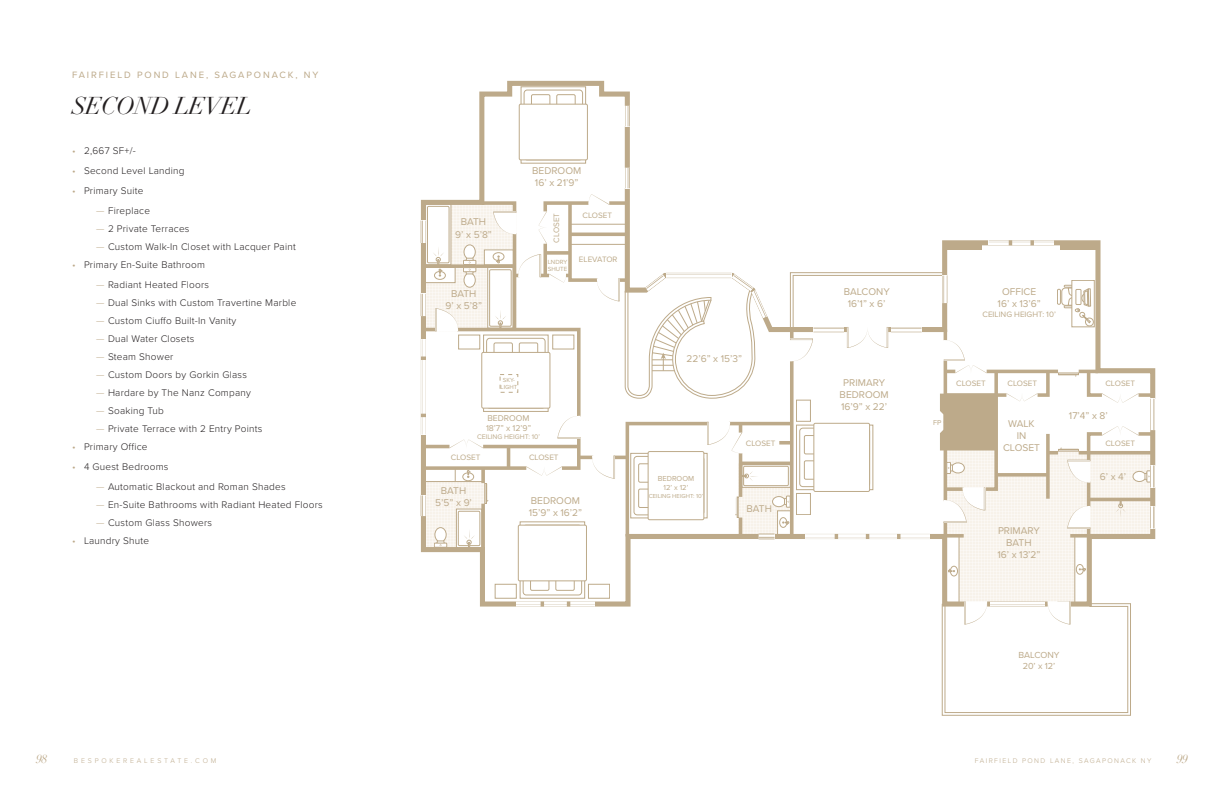
<style>
.page{position:relative;width:1224px;height:792px;background:#fff}
.page>*{position:absolute;margin:0;border:0;box-sizing:border-box;transform-origin:0 0}
.t1{font:italic 24px "Didot LT Pro";letter-spacing:-.025em;color:#231f20}
.t2{font:italic 12px "Didot";color:#bca989}
.t3{font:10.1px/12.2px "Proxima Nova";color:#bdaa8a;text-align:center}
.t4{font:300 10px "Proxima Nova";letter-spacing:.025em;color:#231f20}
.t5{font:9.5px "Proxima Nova";letter-spacing:.2em;color:#bca989}
.t6{font:9.1px/10.9px "Proxima Nova";color:#bdaa8a;text-align:center}
.t7{font:8.7px/10.4px "Proxima Nova";color:#bdaa8a}
.t8{font:8.1px "Proxima Nova";color:#bdaa8a}
.t9{font:7.5px/9px "Proxima Nova";color:#bdaa8a;text-align:center}
.t10{font:7.3px "Proxima Nova";color:#bdaa8a}
.t11{font:300 7px "Proxima Nova";letter-spacing:.2em;color:#bca989}
.t12{font:300 7px "Proxima Nova";letter-spacing:.4em;color:#bca989}
.t13{font:6.9px "Proxima Nova";color:#bdaa8a}
.t14{font:6.2px/7.5px "Proxima Nova";color:#bdaa8a}
.t15{font:6.1px/7.3px "Proxima Nova";color:#bdaa8a;text-align:center}
.t16{font:6px "Proxima Nova";color:#bdaa8a}
.s1{color:#bca989}
</style>
<div class="page">
<svg style="left:420px;top:80px;width:736px;height:636px"></svg>
<p class="t5" style="left:72px;top:68px;width:248px">FAIRFIELD POND LANE, SAGAPONACK, NY</p>
<h1 class="t1" style="left:72px;top:91px;width:182px">SECOND LEVEL</h1>
<p class="t4" style="left:72px;top:144px;width:65px"><span class="s1">•</span> 2,667 SF+/-</p>
<p class="t4" style="left:72px;top:164px;width:114px"><span class="s1">•</span> Second Level Landing</p>
<p class="t4" style="left:72px;top:184px;width:73px"><span class="s1">•</span> Primary Suite</p>
<p class="t4" style="left:96px;top:204px;width:56px"><span class="s1">—</span> Fireplace</p>
<p class="t4" style="left:96px;top:222px;width:95px"><span class="s1">—</span> 2 Private Terraces</p>
<p class="t4" style="left:96px;top:240px;width:201px"><span class="s1">—</span> Custom Walk-In Closet with Lacquer Paint</p>
<p class="t4" style="left:72px;top:258px;width:135px"><span class="s1">•</span> Primary En-Suite Bathroom</p>
<p class="t4" style="left:96px;top:278px;width:115px"><span class="s1">—</span> Radiant Heated Floors</p>
<p class="t4" style="left:96px;top:296px;width:202px"><span class="s1">—</span> Dual Sinks with Custom Travertine Marble</p>
<p class="t4" style="left:96px;top:314px;width:142px"><span class="s1">—</span> Custom Ciuffo Built-In Vanity</p>
<p class="t4" style="left:96px;top:332px;width:100px"><span class="s1">—</span> Dual Water Closets</p>
<p class="t4" style="left:96px;top:350px;width:79px"><span class="s1">—</span> Steam Shower</p>
<p class="t4" style="left:96px;top:368px;width:153px"><span class="s1">—</span> Custom Doors by Gorkin Glass</p>
<p class="t4" style="left:96px;top:386px;width:156px"><span class="s1">—</span> Hardare by The Nanz Company</p>
<p class="t4" style="left:96px;top:404px;width:69px"><span class="s1">—</span> Soaking Tub</p>
<p class="t4" style="left:96px;top:422px;width:168px"><span class="s1">—</span> Private Terrace with 2 Entry Points</p>
<p class="t4" style="left:72px;top:440px;width:77px"><span class="s1">•</span> Primary Office</p>
<p class="t4" style="left:72px;top:460px;width:98px"><span class="s1">•</span> 4 Guest Bedrooms</p>
<p class="t4" style="left:96px;top:480px;width:191px"><span class="s1">—</span> Automatic Blackout and Roman Shades</p>
<p class="t4" style="left:96px;top:498px;width:228px"><span class="s1">—</span> En-Suite Bathrooms with Radiant Heated Floors</p>
<p class="t4" style="left:96px;top:516px;width:118px"><span class="s1">—</span> Custom Glass Showers</p>
<p class="t4" style="left:72px;top:534px;width:79px"><span class="s1">•</span> Laundry Shute</p>
<p class="t3" style="left:455px;top:215px;width:38px">BATH<br>9’ x 5’8”</p>
<p class="t3" style="left:445px;top:287px;width:38px">BATH<br>9’ x 5’8”</p>
<p class="t3" style="left:532px;top:164px;width:51px;text-align:left">BEDROOM<br>16’ x 21’9”</p>
<p class="t8" style="left:551px;top:243px;width:31px;rotate:-90deg">CLOSET</p>
<p class="t8" style="left:583px;top:209px;width:31px">CLOSET</p>
<p class="t14" style="left:548px;top:258px;width:21px">LNDRY<br>SHUTE</p>
<p class="t8" style="left:579px;top:253px;width:40px">ELEVATOR</p>
<p class="t15" style="left:501px;top:376px;width:18px">SKY-<br>LIGHT</p>
<p class="t7" style="left:486px;top:412px;width:47px">BEDROOM<br>18’7” x 12’9”</p>
<p class="t13" style="left:477px;top:432px;width:64px">CEILING HEIGHT: 10’</p>
<p class="t8" style="left:451px;top:452px;width:31px">CLOSET</p>
<p class="t8" style="left:529px;top:452px;width:31px">CLOSET</p>
<p class="t3" style="left:686px;top:352px;width:57px">22’6” x 15’3”</p>
<p class="t8" style="left:746px;top:437px;width:31px">CLOSET</p>
<p class="t3" style="left:435px;top:484px;width:38px">BATH<br>5’5” x 9’</p>
<p class="t9" style="left:658px;top:474px;width:38px">BEDROOM<br>12’ x 12’</p>
<p class="t16" style="left:649px;top:491px;width:56px">CEILING HEIGHT: 10’</p>
<p class="t3" style="left:529px;top:494px;width:55px;text-align:left">BEDROOM<br>15’9” x 16’2”</p>
<p class="t3" style="left:747px;top:502px;width:27px">BATH</p>
<p class="t3" style="left:844px;top:285px;width:48px">BALCONY<br>16’1” x 6’</p>
<p class="t3" style="left:998px;top:285px;width:45px">OFFICE<br>16’ x 13’6”</p>
<p class="t8" style="left:983px;top:308px;width:75px">CEILING HEIGHT: 10’</p>
<p class="t3" style="left:843px;top:376px;width:43px">PRIMARY</p>
<p class="t8" style="left:956px;top:377px;width:31px">CLOSET</p>
<p class="t8" style="left:1008px;top:377px;width:31px">CLOSET</p>
<p class="t8" style="left:1105px;top:377px;width:31px">CLOSET</p>
<p class="t3" style="left:840px;top:388px;width:51px;text-align:left">BEDROOM<br>16’9” x 22’</p>
<p class="t3" style="left:1069px;top:409px;width:40px">17’4” x 8’</p>
<p class="t8" style="left:1105px;top:437px;width:31px">CLOSET</p>
<p class="t3" style="left:1100px;top:470px;width:28px">6’ x 4’</p>
<p class="t3" style="left:1003px;top:417px;width:38px">WALK<br>IN<br>CLOSET</p>
<p class="t10" style="left:933px;top:418px;width:10px">FP</p>
<p class="t3" style="left:997px;top:524px;width:45px">PRIMARY<br>BATH<br>16’ x 13’2”</p>
<p class="t6" style="left:1018px;top:649px;width:43px">BALCONY<br>20’ x 12’</p>
<p class="t2" style="left:36px;top:751px;width:13px">98</p>
<p class="t12" style="left:74px;top:755px;width:144px">BESPOKEREALESTATE.COM</p>
<p class="t11" style="left:975px;top:755px;width:178px">FAIRFIELD POND LANE, SAGAPONACK NY</p>
<p class="t2" style="left:1177px;top:751px;width:13px">99</p>
</div>
